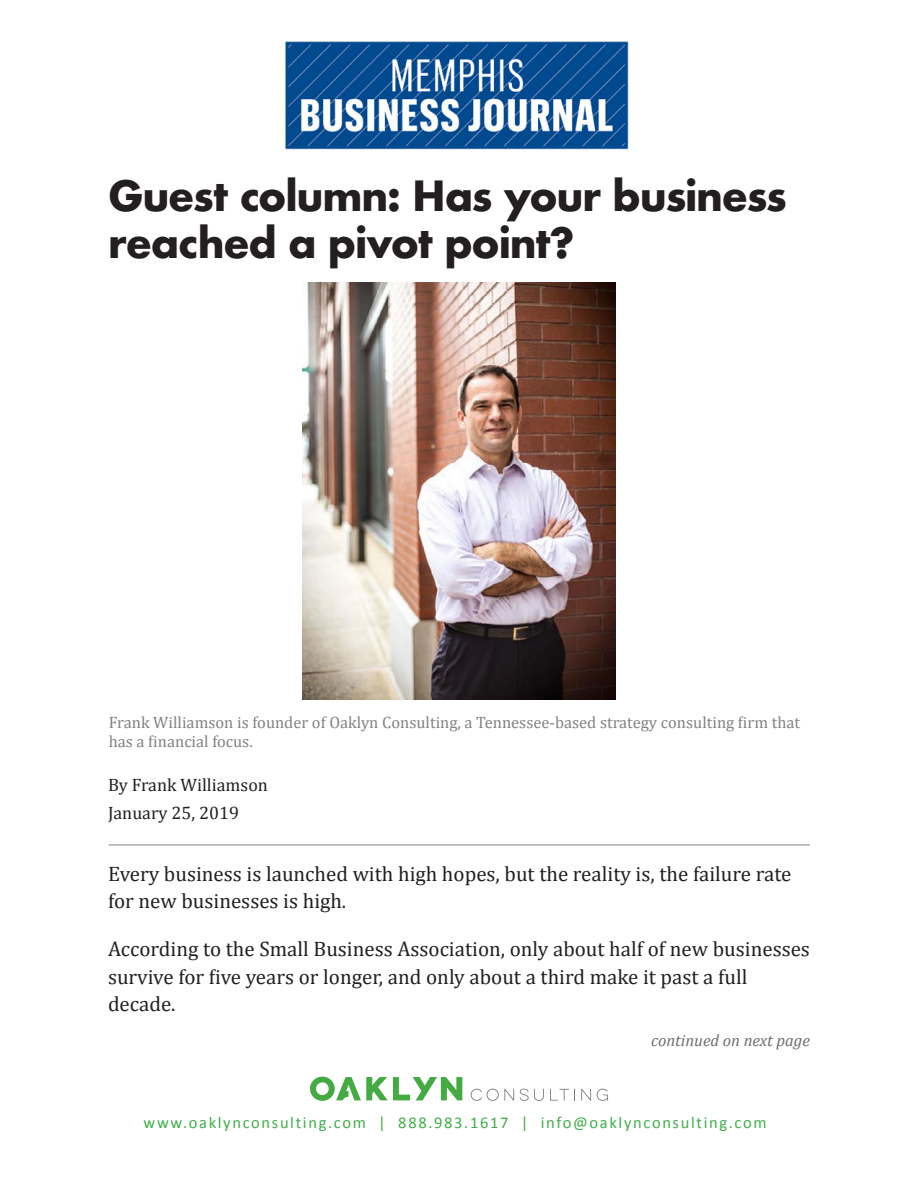
<style>
.page{position:relative;width:918px;height:1188px;background:#fff}
.page>*{position:absolute;margin:0;border:0;box-sizing:border-box;transform-origin:0 0}
.t1{font:700 40.5px/47.1px "Futura";letter-spacing:-.03em;color:#231f20}
.t2{font:21px/27.5px "Cambria";color:#231f20}
.t3{font:18px "Cambria";color:#231f20}
.t4{font:16.5px/19.5px "Cambria";color:#828282}
.t5{font:16.5px "Calibri";letter-spacing:.1em;color:#40ae49}
.t6{font:italic 16.5px "Cambria";color:#6c6d70}
</style>
<div class="page">
<svg style="left:471px;top:1089px;width:43px;height:12px"></svg>
<svg style="left:520px;top:1089px;width:24px;height:12px"></svg>
<svg style="left:550px;top:1089px;width:25px;height:12px"></svg>
<svg style="left:581px;top:1089px;width:10px;height:12px"></svg>
<svg style="left:597px;top:1089px;width:11px;height:12px"></svg>
<svg style="left:310px;top:1077px;width:152px;height:24px"></svg>
<img style="left:285px;top:41px;width:344px;height:109px">
<img style="left:303px;top:282px;width:312px;height:417px">
<hr style="left:109px;top:845px;width:701px;height:1px;background:#828282">
<p class="t1" style="left:108px;top:172px;width:680px">Guest column: Has your business reached a pivot point?</p>
<p class="t4" style="left:109px;top:712px;width:693px">Frank Williamson is founder of Oaklyn Consulting, a Tennessee-based strategy consulting firm that has a financial focus.</p>
<p class="t3" style="left:108px;top:774px;width:161px">By Frank Williamson</p>
<p class="t3" style="left:108px;top:803px;width:133px">January 25, 2019</p>
<p class="t2" style="left:108px;top:860px;width:685px">Every business is launched with high hopes, but the reality is, the failure rate for new businesses is high.</p>
<p class="t2" style="left:108px;top:935px;width:704px">According to the Small Business Association, only about half of new businesses survive for five years or longer, and only about a third make it past a full decade.</p>
<p class="t6" style="left:651px;top:1029px;width:160px">continued on next page</p>
<p class="t5" style="left:144px;top:1112px;width:625px">www.oaklynconsulting.com | 888.983.1617 | info@oaklynconsulting.com</p>
</div>
